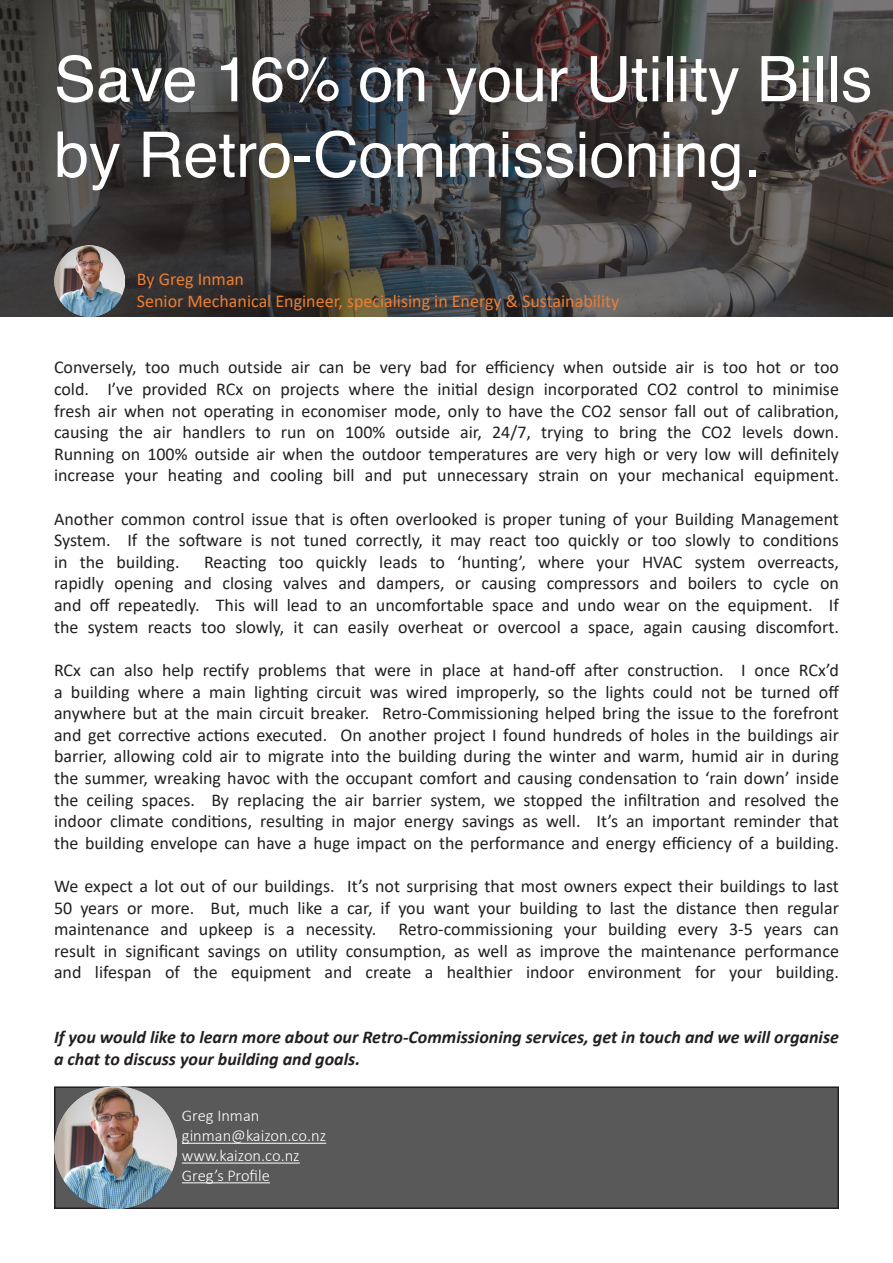
<style>
.page{position:relative;width:893px;height:1263px;background:#fff}
.page>*{position:absolute;margin:0;border:0;box-sizing:border-box;transform-origin:0 0}
.t1{font:63px/75.6px "Helvetica";color:#fff}
.t2{font:18px/21.6px "Calibri";color:#231f20;text-align:justify}
.t3{font:italic 700 18px/21.6px "Calibri";color:#231f20}
.t4{font:18px "Calibri";color:#ed7d31}
.t5{font:300 16.5px/19.8px "Calibri";color:#fff}
</style>
<div class="page">
<div style="left:55px;top:1087px;width:783px;height:121px;background:#595959"></div>
<div style="left:54px;top:1086px;width:785px;height:123px;border:2px solid #231f20"></div>
<svg style="left:0;top:0;width:893px;height:316px;background:#42403f"></svg>
<img style="left:54px;top:1086px;width:123px;height:123px">
<hr style="left:182px;top:1143px;width:144px;height:1px;background:#fff">
<hr style="left:182px;top:1162px;width:118px;height:1px;background:#fff">
<hr style="left:182px;top:1182px;width:88px;height:1px;background:#fff">
<img style="left:54px;top:246px;width:70px;height:70px">
<p class="t1" style="left:54px;top:43px;width:820px">Save 16% on your Utility Bills by Retro-Commissioning.</p>
<p class="t4" style="left:137px;top:267px;width:109px">By Greg Inman</p>
<p class="t4" style="left:137px;top:289px;width:484px">Senior Mechanical Engineer, specialising in Energy &amp; Sustainability</p>
<p class="t2" style="left:54px;top:356px;width:786px">Conversely, too much outside air can be very bad for efficiency when outside air is too hot or too cold. I’ve provided RCx on projects where the initial design incorporated CO2 control to minimise fresh air when not operating in economiser mode, only to have the CO2 sensor fall out of calibration, causing the air handlers to run on 100% outside air, 24/7, trying to bring the CO2 levels down.<br>Running on 100% outside air when the outdoor temperatures are very high or very low will definitely increase your heating and cooling bill and put unnecessary strain on your mechanical equipment.</p>
<p class="t2" style="left:54px;top:507px;width:786px">Another common control issue that is often overlooked is proper tuning of your Building Management System. If the software is not tuned correctly, it may react too quickly or too slowly to conditions in the building.</p>
<p class="t2" style="left:54px;top:551px;width:786px;text-indent:150px">Reacting too quickly leads to ‘hunting’, where your HVAC system overreacts, rapidly opening and closing valves and dampers, or causing compressors and boilers to cycle on and off repeatedly. This will lead to an uncomfortable space and undo wear on the equipment. If the system reacts too slowly, it can easily overheat or overcool a space, again causing discomfort.</p>
<p class="t2" style="left:54px;top:659px;width:787px">RCx can also help rectify problems that were in place at hand-off after construction. I once RCx’d a building where a main lighting circuit was wired improperly, so the lights could not be turned off anywhere but at the main circuit breaker. Retro-Commissioning helped bring the issue to the forefront and get corrective actions executed. On another project I found hundreds of holes in the buildings air barrier, allowing cold air to migrate into the building during the winter and warm, humid air in during the summer, wreaking havoc with the occupant comfort and causing condensation to ‘rain down’ inside the ceiling spaces. By replacing the air barrier system, we stopped the infiltration and resolved the indoor climate conditions, resulting in major energy savings as well. It’s an important reminder that the building envelope can have a huge impact on the performance and energy efficiency of a building.</p>
<p class="t2" style="left:54px;top:875px;width:786px">We expect a lot out of our buildings. It’s not surprising that most owners expect their buildings to last 50 years or more. But, much like a car, if you want your building to last the distance then regular maintenance and upkeep is a necessity. Retro-commissioning your building every 3-5 years can result in significant savings on utility consumption, as well as improve the maintenance performance and lifespan of the equipment and create a healthier indoor environment for your building.</p>
<p class="t3" style="left:54px;top:1026px;width:786px">If you would like to learn more about our Retro-Commissioning services, get in touch and we will organise a chat to discuss your building and goals.</p>
<p class="t5" style="left:182px;top:1106px;width:146px">Greg Inman ginman@kaizon.co.nz www.kaizon.co.nz<br>Greg’s Profile</p>
</div>
